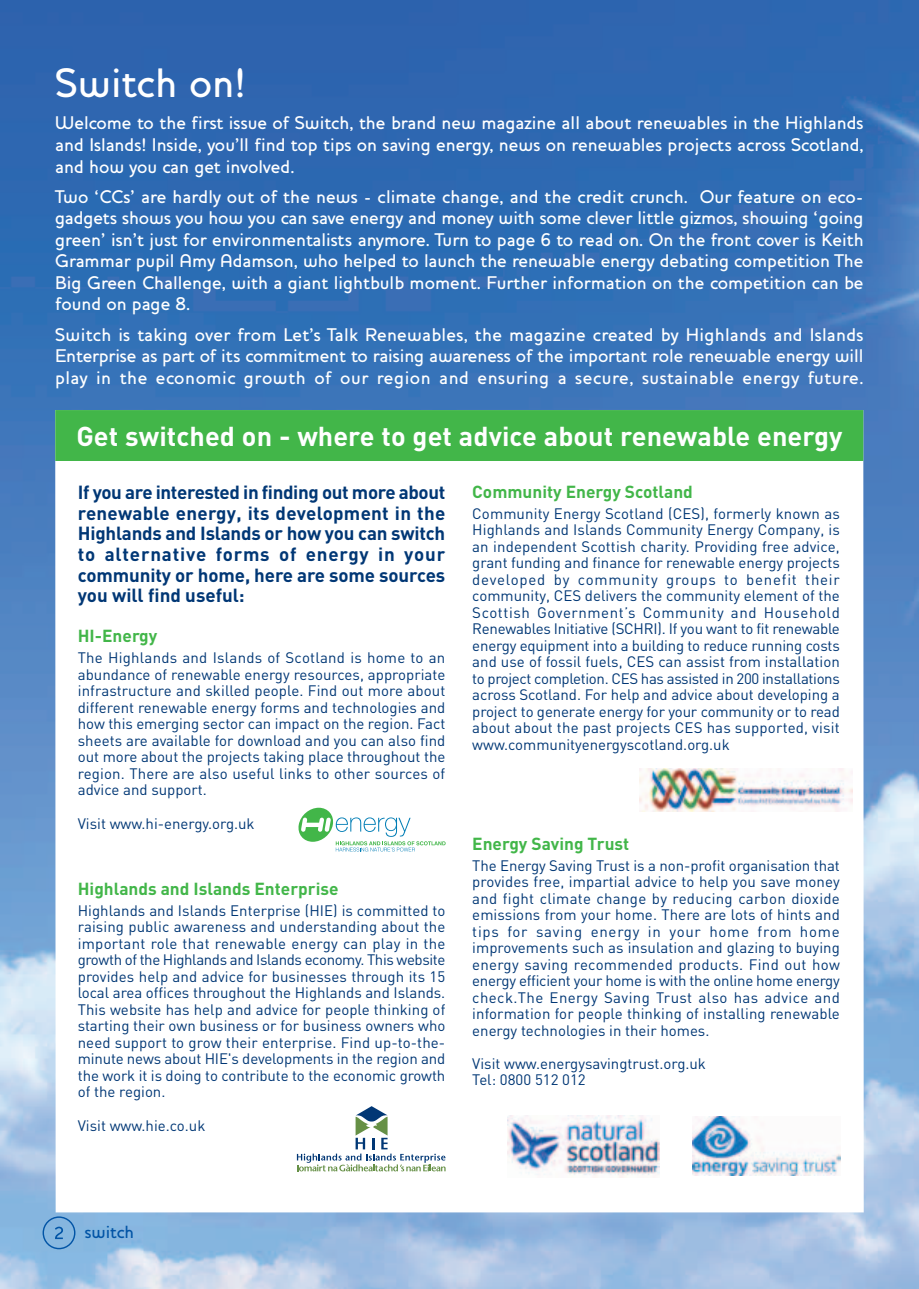
<style>
.page{position:relative;width:919px;height:1289px;background:#fff}
.page>*{position:absolute;margin:0;border:0;box-sizing:border-box;transform-origin:0 0}
.t1{font:500 42px "Houschka";color:#fff}
.t2{font:700 27px "DIN";letter-spacing:.005em;color:#fff}
.t3{font:500 18.75px/21.6px "Houschka";color:#fff;text-align:justify}
.t4{font:700 18.75px/20.7px "DIN";letter-spacing:-.005em;color:#013775;text-align:justify}
.t5{font:500 18px "Houschka";color:#0154a6}
.t6{font:700 17.25px "DIN";color:#42b649}
.t7{font:15px/16.5px "DIN";color:#013775;text-align:justify}
</style>
<div class="page">
<img style="left:0;top:0;width:918px;height:1288px">
<div style="left:55px;top:410px;width:808px;height:802px;background:#fff"></div>
<div style="left:55px;top:410px;width:808px;height:50px;background:#42b649"></div>
<svg style="left:298px;top:807px;width:147px;height:44px"></svg>
<svg style="left:297px;top:1106px;width:148px;height:65px"></svg>
<svg style="left:55px;top:1226px;width:8px;height:12px"></svg>
<div style="left:43px;top:1216px;width:32px;height:33px;border:1px solid #0154a6;border-radius:50%"></div>
<img style="left:692px;top:1116px;width:148px;height:59px">
<img style="left:507px;top:1115px;width:152px;height:61px">
<img style="left:639px;top:768px;width:213px;height:43px">
<h1 class="t1" style="left:55px;top:67px;width:192px">Switch on!</h1>
<p class="t3" style="left:55px;top:114px;width:809px">Welcome to the first issue of Switch, the brand new magazine all about renewables in the Highlands and Islands! Inside, you’ll find top tips on saving energy, news on renewables projects across Scotland, and how you can get involved.</p>
<p class="t3" style="left:55px;top:187px;width:809px">Two ‘CCs’ are hardly out of the news - climate change, and the credit crunch. Our feature on eco&shy;gadgets shows you how you can save energy and money with some clever little gizmos, showing ‘going green’ isn’t just for environmentalists anymore. Turn to page 6 to read on. On the front cover is Keith Grammar pupil Amy Adamson, who helped to launch the renewable energy debating competition The Big Green Challenge, with a giant lightbulb moment. Further information on the competition can be found on page 8.</p>
<p class="t3" style="left:55px;top:325px;width:809px">Switch is taking over from Let’s Talk Renewables, the magazine created by Highlands and Islands Enterprise as part of its commitment to raising awareness of the important role renewable energy will play in the economic growth of our region and ensuring a secure, sustainable energy future.</p>
<h2 class="t2" style="left:76px;top:426px;width:767px">Get switched on - where to get advice about renewable energy</h2>
<p class="t4" style="left:78px;top:484px;width:369px">If you are interested in finding out more about renewable energy, its development in the Highlands and Islands or how you can switch to alternative forms of energy in your community or home, here are some sources you will find useful:</p>
<p class="t6" style="left:78px;top:630px;width:81px">HI-Energy</p>
<p class="t7" style="left:78px;top:651px;width:369px">The Highlands and Islands of Scotland is home to an abundance of renewable energy resources, appropriate infrastructure and skilled people. Find out more about different renewable energy forms and technologies and how this emerging sector can impact on the region. Fact sheets are available for download and you can also find out more about the projects taking place throughout the region. There are also useful links to other sources of advice and support.</p>
<p class="t7" style="left:78px;top:816px;width:178px">Visit www.hi-energy.org.uk</p>
<p class="t6" style="left:78px;top:882px;width:262px">Highlands and Islands Enterprise</p>
<p class="t7" style="left:78px;top:904px;width:369px">Highlands and Islands Enterprise (HIE) is committed to raising public awareness and understanding about the important role that renewable energy can play in the growth of the Highlands and Islands economy. This website provides help and advice for businesses through its 15 local area offices throughout the Highlands and Islands.<br>This website has help and advice for people thinking of starting their own business or for business owners who need support to grow their enterprise. Find up-to-the&shy;minute news about HIE's developments in the region and the work it is doing to contribute to the economic growth of the region.</p>
<p class="t7" style="left:78px;top:1118px;width:129px">Visit www.hie.co.uk</p>
<p class="t6" style="left:472px;top:485px;width:222px">Community Energy Scotland</p>
<p class="t7" style="left:472px;top:507px;width:369px">Community Energy Scotland (CES), formerly known as Highlands and Islands Community Energy Company, is an independent Scottish charity. Providing free advice, grant funding and finance for renewable energy projects developed by community groups to benefit their community, CES delivers the community element of the Scottish Government’s Community and Household Renewables Initiative (SCHRI). If you want to fit renewable energy equipment into a building to reduce running costs and use of fossil fuels, CES can assist from installation to project completion. CES has assisted in 200 installations across Scotland. For help and advice about developing a project to generate energy for your community or to read about about the past projects CES has supported, visit www.communityenergyscotland.org.uk</p>
<p class="t6" style="left:472px;top:837px;width:158px">Energy Saving Trust</p>
<p class="t7" style="left:472px;top:859px;width:369px">The Energy Saving Trust is a non-profit organisation that provides free, impartial advice to help you save money and fight climate change by reducing carbon dioxide emissions from your home. There are lots of hints and tips for saving energy in your home from home improvements such as insulation and glazing to buying energy saving recommended products. Find out how energy efficient your home is with the online home energy check.The Energy Saving Trust also has advice and information for people thinking of installing renewable energy technologies in their homes.</p>
<p class="t7" style="left:472px;top:1056px;width:235px">Visit www.energysavingtrust.org.uk<br>Tel: 0800 512 012</p>
<p class="t5" style="left:85px;top:1225px;width:51px">switch</p>
</div>
